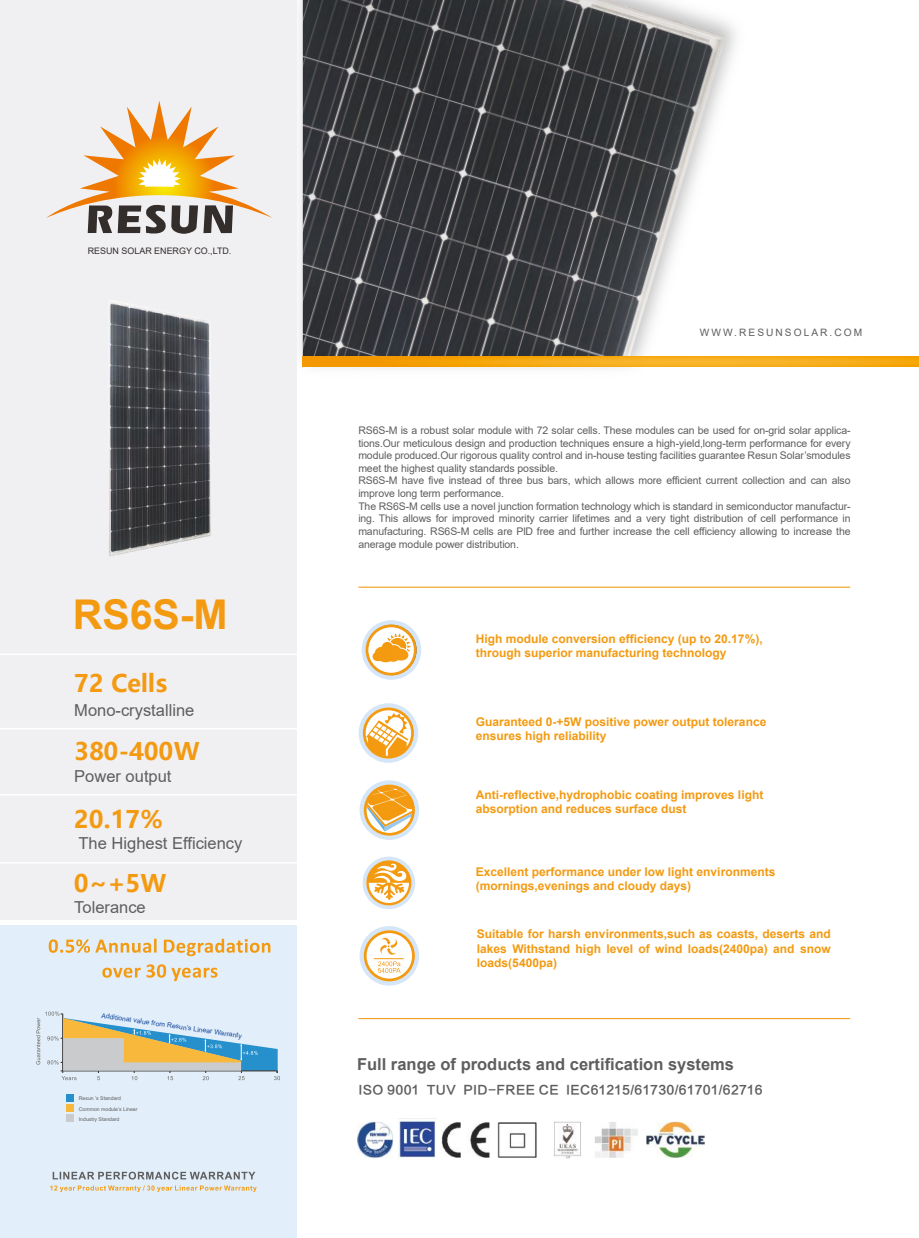
<style>
.page{position:relative;width:919px;height:1238px;background:#fff}
.page>*{position:absolute;margin:0;border:0;box-sizing:border-box;transform-origin:0 0}
.t1{font:700 40.95px "Arial";color:#f39a11}
.t2{font:700 24px "Microsoft Ya Hei";color:#f39a11}
.t3{font:16.5px "Arial";color:#5f5e5e}
.t4{font:700 16.5px "Arial";color:#5f5e5e}
.t5{font:700 12px/14.4px "Arial";color:#f39a11}
.t6{font:12px "FZLTCHK GBK1 0";letter-spacing:.025em;color:#5f5e5e}
.t7{font:10.5px/12.6px "Arial";letter-spacing:-.01em;color:#5f5e5e}
.t8{font:10.2px "Arial";letter-spacing:.2em;color:#5f5e5e}
.t9{font:9px "Arial";color:#332d2b}
.t10{font:6.9px "Arial";color:#16499b}
.t11{font:5.1px "Arial";color:#5f5e5e}
</style>
<div class="page">
<img style="left:299px;top:0;width:461px;height:763px">
<img style="left:303px;top:0;width:430px;height:356px">
<div style="left:0;top:0;width:297px;height:919px;background:#f0eff2"></div>
<div style="left:0;top:925px;width:297px;height:312px;background:#e2effa"></div>
<hr style="left:358px;top:586px;width:492px;height:1px;background:#f39a11">
<hr style="left:358px;top:1018px;width:492px;height:1px;background:#f39a11">
<img style="left:357px;top:1118px;width:347px;height:41px">
<svg style="left:46px;top:101px;width:226px;height:133px"></svg>
<svg style="left:303px;top:356px;width:615px;height:10px;background:#f5a711"></svg>
<svg style="left:359px;top:619px;width:62px;height:60px"></svg>
<svg style="left:358px;top:703px;width:60px;height:59px"></svg>
<svg style="left:359px;top:780px;width:60px;height:59px"></svg>
<svg style="left:359px;top:926px;width:60px;height:59px"></svg>
<svg style="left:362px;top:856px;width:53px;height:53px"></svg>
<hr style="left:0;top:653px;width:297px;height:2px;background:#fff">
<hr style="left:0;top:727px;width:297px;height:2px;background:#fff">
<hr style="left:0;top:794px;width:297px;height:1px;background:#fff">
<hr style="left:0;top:862px;width:297px;height:1px;background:#fff">
<img style="left:109px;top:300px;width:102px;height:256px">
<svg style="left:50px;top:1185px;width:207px;height:6px"></svg>
<svg style="left:53px;top:1171px;width:202px;height:8px"></svg>
<div style="left:66px;top:1094px;width:7px;height:7px;background:#2590cc"></div>
<div style="left:66px;top:1104px;width:7px;height:7px;background:#f8b83b"></div>
<div style="left:66px;top:1114px;width:7px;height:7px;background:#cacbcc"></div>
<svg style="left:49px;top:938px;width:221px;height:43px"></svg>
<svg style="left:36px;top:1011px;width:244px;height:69px"></svg>
<p class="t9" style="left:88px;top:245px;width:145px">RESUN SOLAR ENERGY CO.,LTD.</p>
<h1 class="t1" style="left:73px;top:586px;width:156px">RS6S-M</h1>
<h2 class="t2" style="left:74px;top:666px;width:94px">72 Cells</h2>
<h3 class="t3" style="left:74px;top:698px;width:122px">Mono-crystalline</h3>
<h2 class="t2" style="left:74px;top:734px;width:127px">380-400W</h2>
<h3 class="t3" style="left:74px;top:765px;width:99px">Power output</h3>
<h2 class="t2" style="left:74px;top:802px;width:90px">20.17%</h2>
<h3 class="t3" style="left:79px;top:831px;width:165px">The Highest Efficiency</h3>
<h2 class="t2" style="left:74px;top:866px;width:93px">0~+5W</h2>
<h3 class="t3" style="left:74px;top:895px;width:73px">Tolerance</h3>
<p class="t10" style="left:102px;top:1010px;width:143px;rotate:8deg">Additional value from Resun’s Linear Warranty</p>
<p class="t11" style="left:79px;top:1094px;width:44px;rotate:1deg">Resun ’s Standard</p>
<p class="t11" style="left:79px;top:1115px;width:42px;rotate:1deg">Industry Standard</p>
<p class="t11" style="left:79px;top:1105px;width:60px;rotate:1deg">Common module’s Linear</p>
<p class="t8" style="left:699px;top:325px;width:164px">WWW.RESUNSOLAR.COM</p>
<p class="t7" style="left:358px;top:424px;width:494px">RS6S-M is a robust solar module with 72 solar cells. These modules can be used for on-grid solar applica&shy;tions.Our meticulous design and production techniques ensure a high-yield,long-term performance for every module produced.Our rigorous quality control and in-house testing facilities guarantee Resun Solar’smodules meet the highest quality standards possible.<br>RS6S-M have five instead of three bus bars, which allows more efficient current collection and can also improve long term performance.<br>The RS6S-M cells use a novel junction formation technology which is standard in semiconductor manufactur&shy;ing. This allows for improved minority carrier lifetimes and a very tight distribution of cell performance in manufacturing. RS6S-M cells are PlD free and further increase the cell efficiency allowing to increase the anerage module power distribution.</p>
<p class="t5" style="left:475px;top:631px;width:288px">High module conversion efficiency (up to 20.17%), through superior manufacturing technology</p>
<p class="t5" style="left:475px;top:714px;width:292px">Guaranteed 0-+5W positive power output tolerance ensures high reliability</p>
<p class="t5" style="left:475px;top:787px;width:289px">Anti-reflective,hydrophobic coating improves light absorption and reduces surface dust</p>
<p class="t5" style="left:475px;top:864px;width:301px">Excellent performance under low light environments (mornings,evenings and cloudy days)</p>
<p class="t5" style="left:477px;top:927px;width:355px;text-align:justify">Suitable for harsh environments,such as coasts, deserts and lakes Withstand high level of wind loads(2400pa) and snow loads(5400pa)</p>
<h3 class="t4" style="left:357px;top:1052px;width:378px">Full range of products and certification systems</h3>
<p class="t6" style="left:358px;top:1082px;width:406px">ISO 9001 TUV PID-FREE CE IEC61215/61730/61701/62716</p>
</div>
